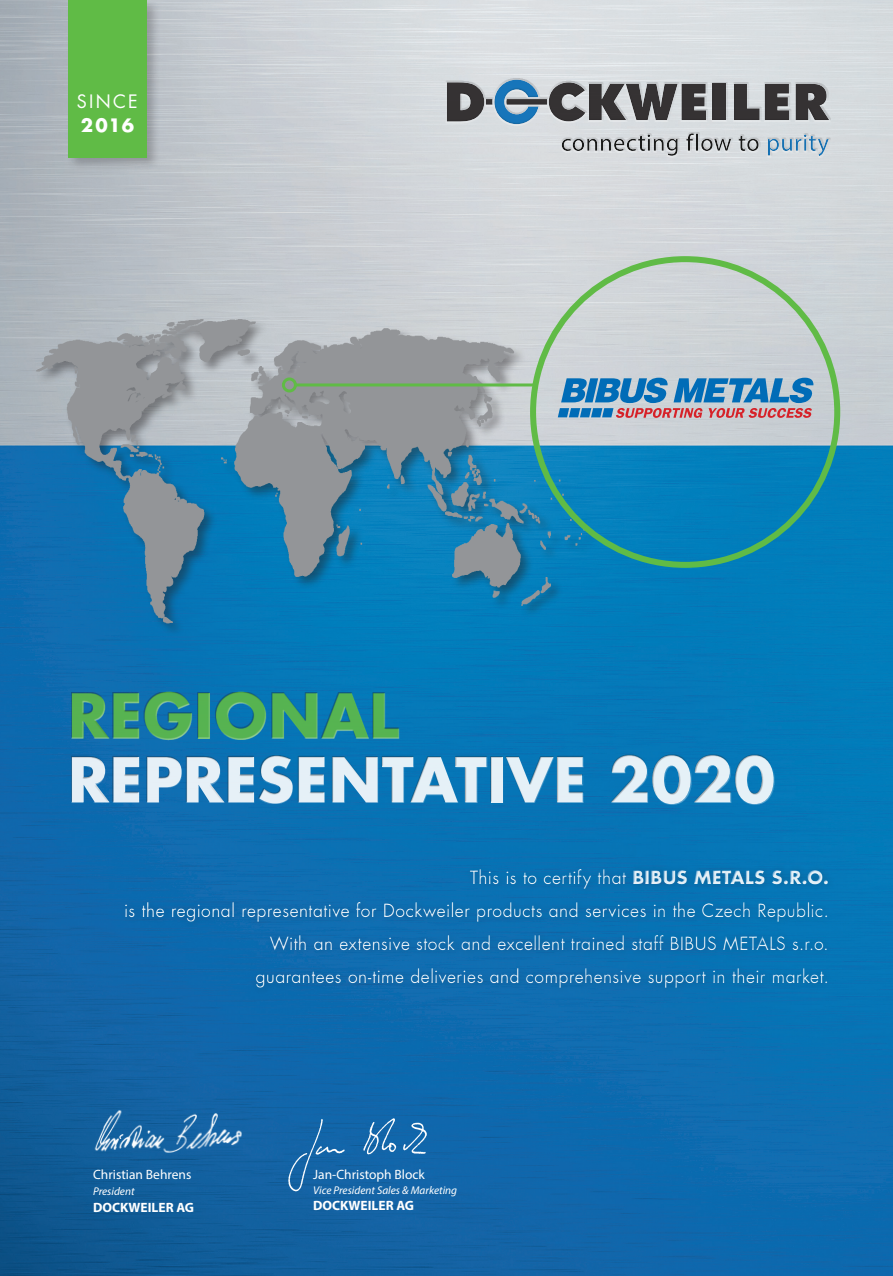
<style>
.page{position:relative;width:893px;height:1276px;background:#fff}
.page>*{position:absolute;margin:0;border:0;box-sizing:border-box;transform-origin:0 0}
.t1{font:700 60px "Futura Std";letter-spacing:.01em;color:#fff}
.t2{font:700 60px "Futura Std";letter-spacing:.01em;color:#60bb46}
.t3{font:18px/33px "Futura Std";letter-spacing:.005em;color:#fff;text-align:right}
.t4{font:700 18px "Futura Std";color:#fff}
.t5{font:13.5px "Myriad Pro";color:#fff}
.t6{font:700 13.5px "Myriad Pro";color:#fff}
.t7{font:italic 11.25px "Myriad Pro";color:#fff}
.s1{font-weight:700}
</style>
<div class="page">
<img style="left:0;top:0;width:893px;height:1276px">
<div style="left:36px;top:317px;width:562px;height:319px;background:#231f20;opacity:.45"></div>
<img style="left:31px;top:313px;width:560px;height:316px">
<img style="left:285px;top:1116px;width:147px;height:80px">
<img style="left:88px;top:1102px;width:162px;height:59px">
<div style="left:444px;top:78px;width:387px;height:78px;background:#fff;opacity:.55"></div>
<div style="left:444px;top:81px;width:387px;height:78px;background:#231f20;opacity:.55"></div>
<hr style="left:295px;top:383px;width:242px;height:3px;background:#60bb46">
<div style="left:282px;top:377px;width:15px;height:15px;border:3px solid #60bb46;border-radius:50%"></div>
<div style="left:66px;top:0;width:95px;height:171px;background:#231f20;opacity:.25"></div>
<div style="left:68px;top:0;width:79px;height:157px;background:#60bb46"></div>
<div style="left:119px;top:862px;width:718px;height:134px;background:#0c6eb2"></div>
<div style="left:123px;top:866px;width:707px;height:122px;background:#006bb6;opacity:.55"></div>
<div style="left:71px;top:693px;width:703px;height:112px;background:#fff;opacity:.55"></div>
<div style="left:71px;top:691px;width:701px;height:111px;background:#231f20;opacity:.35"></div>
<svg style="left:558px;top:378px;width:256px;height:40px;background:#7394b8"></svg>
<p class="t3" style="left:77px;top:85px;width:62px">SINCE</p>
<p class="t4" style="left:81px;top:113px;width:55px">2016</p>
<h1 class="t2" style="left:68px;top:676px;width:332px">REGIONAL</h1>
<h1 class="t1" style="left:68px;top:740px;width:708px">REPRESENTATIVE 2020</h1>
<p class="t3" style="left:124px;top:861px;width:706px">This is to certify that <span class="s1">BIBUS METALS S.R.O.<br></span>is the regional representative for Dockweiler products and services in the Czech Republic.<br>With an extensive stock and excellent trained staff BIBUS METALS s.r.o.<br>guarantees on-time deliveries and comprehensive support in their market.</p>
<p class="t5" style="left:93px;top:1165px;width:100px">Christian Behrens</p>
<p class="t7" style="left:93px;top:1184px;width:43px">President</p>
<p class="t6" style="left:93px;top:1198px;width:103px">DOCKWEILER AG</p>
<p class="t5" style="left:313px;top:1165px;width:113px">Jan-Christoph Block</p>
<p class="t7" style="left:313px;top:1183px;width:145px">Vice President Sales &amp; Marketing</p>
<p class="t6" style="left:313px;top:1196px;width:103px">DOCKWEILER AG</p>
</div>
